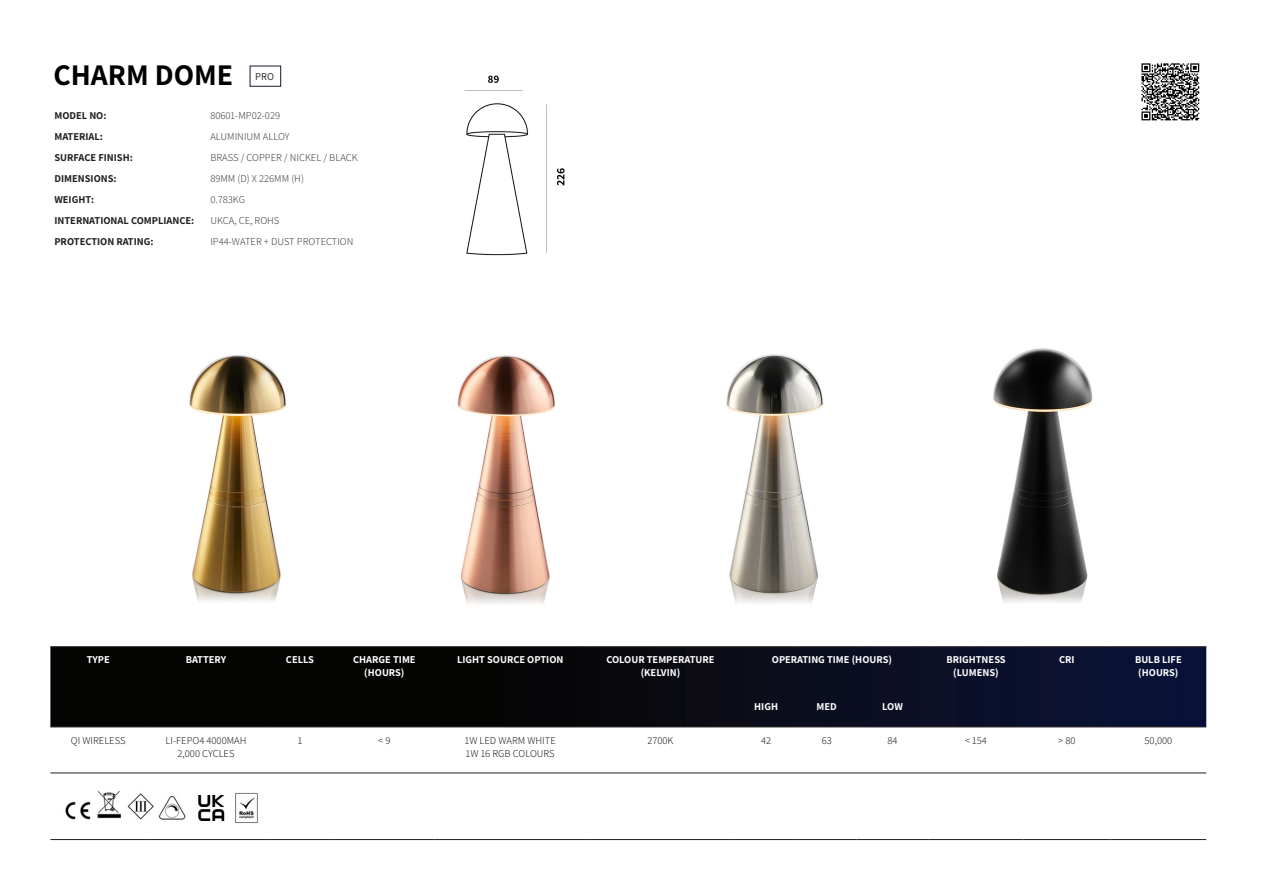
<style>
.page{position:relative;width:1263px;height:893px;background:#fff}
.page>*{position:absolute;margin:0;border:0;box-sizing:border-box;transform-origin:0 0}
.t1{font:700 30px "Assistant";color:#000}
.t2{font:700 10.5px/12.6px "Assistant";color:#fff;text-align:center}
.t3{font:300 10.5px "Assistant";color:#404040}
.t4{font:300 10.5px "Assistant";color:#231f20}
.t5{font:700 10.5px "Assistant";color:#231f20}
.t6{font:10.5px "Assistant";color:#231f20}
</style>
<div class="page">
<img style="left:1141px;top:63px;width:59px;height:58px">
<svg style="left:50px;top:647px;width:1156px;height:79px;background:#070a14"></svg>
<hr style="left:50px;top:646px;width:96px;height:1px;background:#231f20">
<hr style="left:146px;top:646px;width:120px;height:1px;background:#231f20">
<hr style="left:266px;top:646px;width:68px;height:1px;background:#231f20">
<hr style="left:334px;top:646px;width:101px;height:1px;background:#231f20">
<hr style="left:435px;top:646px;width:151px;height:1px;background:#231f20">
<hr style="left:586px;top:646px;width:149px;height:1px;background:#231f20">
<hr style="left:735px;top:646px;width:62px;height:1px;background:#231f20">
<hr style="left:797px;top:646px;width:59px;height:1px;background:#231f20">
<hr style="left:856px;top:646px;width:73px;height:1px;background:#231f20">
<hr style="left:929px;top:646px;width:94px;height:1px;background:#231f20">
<hr style="left:1023px;top:646px;width:87px;height:1px;background:#231f20">
<hr style="left:1110px;top:646px;width:96px;height:1px;background:#231f20">
<hr style="left:50px;top:726px;width:96px;height:1px;background:#231f20">
<hr style="left:146px;top:726px;width:120px;height:1px;background:#231f20">
<hr style="left:266px;top:726px;width:68px;height:1px;background:#231f20">
<hr style="left:334px;top:726px;width:101px;height:1px;background:#231f20">
<hr style="left:435px;top:726px;width:151px;height:1px;background:#231f20">
<hr style="left:586px;top:726px;width:149px;height:1px;background:#231f20">
<hr style="left:735px;top:726px;width:62px;height:1px;background:#231f20">
<hr style="left:797px;top:726px;width:59px;height:1px;background:#231f20">
<hr style="left:856px;top:726px;width:73px;height:1px;background:#231f20">
<hr style="left:929px;top:726px;width:94px;height:1px;background:#231f20">
<hr style="left:1023px;top:726px;width:87px;height:1px;background:#231f20">
<hr style="left:1110px;top:726px;width:96px;height:1px;background:#231f20">
<hr style="left:50px;top:773px;width:96px;height:1px;background:#231f20">
<hr style="left:146px;top:773px;width:120px;height:1px;background:#231f20">
<hr style="left:266px;top:773px;width:68px;height:1px;background:#231f20">
<hr style="left:334px;top:773px;width:101px;height:1px;background:#231f20">
<hr style="left:435px;top:773px;width:151px;height:1px;background:#231f20">
<hr style="left:586px;top:773px;width:149px;height:1px;background:#231f20">
<hr style="left:735px;top:773px;width:62px;height:1px;background:#231f20">
<hr style="left:797px;top:773px;width:59px;height:1px;background:#231f20">
<hr style="left:856px;top:773px;width:73px;height:1px;background:#231f20">
<hr style="left:929px;top:773px;width:94px;height:1px;background:#231f20">
<hr style="left:1023px;top:773px;width:87px;height:1px;background:#231f20">
<hr style="left:1110px;top:773px;width:96px;height:1px;background:#231f20">
<hr style="left:50px;top:839px;width:96px;height:1px;background:#231f20">
<hr style="left:146px;top:839px;width:120px;height:1px;background:#231f20">
<hr style="left:266px;top:839px;width:68px;height:1px;background:#231f20">
<hr style="left:334px;top:839px;width:101px;height:1px;background:#231f20">
<hr style="left:435px;top:839px;width:151px;height:1px;background:#231f20">
<hr style="left:586px;top:839px;width:149px;height:1px;background:#231f20">
<hr style="left:735px;top:839px;width:62px;height:1px;background:#231f20">
<hr style="left:797px;top:839px;width:59px;height:1px;background:#231f20">
<hr style="left:856px;top:839px;width:73px;height:1px;background:#231f20">
<hr style="left:929px;top:839px;width:94px;height:1px;background:#231f20">
<hr style="left:1023px;top:839px;width:87px;height:1px;background:#231f20">
<hr style="left:1110px;top:839px;width:96px;height:1px;background:#231f20">
<img style="left:65px;top:790px;width:193px;height:33px">
<img style="left:464px;top:75px;width:101px;height:181px">
<div style="left:250px;top:66px;width:31px;height:21px;border:1px solid #131a2f"></div>
<img style="left:457px;top:355px;width:98px;height:249px">
<img style="left:726px;top:354px;width:98px;height:249px">
<img style="left:993px;top:348px;width:100px;height:254px">
<img style="left:189px;top:354px;width:97px;height:248px">
<p class="t1" style="left:53px;top:54px;width:181px">CHARM DOME</p>
<p class="t6" style="left:255px;top:70px;width:20px">PRO</p>
<p class="t5" style="left:54px;top:108px;width:54px">MODEL NO:</p>
<p class="t5" style="left:54px;top:129px;width:50px">MATERIAL:</p>
<p class="t5" style="left:54px;top:150px;width:80px">SURFACE FINISH:</p>
<p class="t5" style="left:54px;top:171px;width:64px">DIMENSIONS:</p>
<p class="t5" style="left:54px;top:192px;width:41px">WEIGHT:</p>
<p class="t5" style="left:54px;top:213px;width:141px">INTERNATIONAL COMPLIANCE:</p>
<p class="t5" style="left:54px;top:234px;width:101px">PROTECTION RATING:</p>
<p class="t3" style="left:210px;top:108px;width:71px">80601-MP02-029</p>
<p class="t3" style="left:210px;top:129px;width:81px">ALUMINIUM ALLOY</p>
<p class="t3" style="left:210px;top:150px;width:149px">BRASS / COPPER / NICKEL / BLACK</p>
<p class="t3" style="left:210px;top:171px;width:95px">89MM (D) X 226MM (H)</p>
<p class="t3" style="left:210px;top:192px;width:36px">0.783KG</p>
<p class="t3" style="left:210px;top:213px;width:71px">UKCA, CE, ROHS</p>
<p class="t3" style="left:210px;top:234px;width:145px">IP44-WATER + DUST PROTECTION</p>
<p class="t2" style="left:87px;top:653px;width:24px">TYPE</p>
<p class="t2" style="left:186px;top:653px;width:42px">BATTERY</p>
<p class="t2" style="left:286px;top:653px;width:30px">CELLS</p>
<p class="t2" style="left:353px;top:653px;width:64px">CHARGE TIME (HOURS)</p>
<p class="t2" style="left:457px;top:653px;width:108px">LIGHT SOURCE OPTION</p>
<p class="t2" style="left:606px;top:653px;width:110px">COLOUR TEMPERATURE (KELVIN)</p>
<p class="t2" style="left:772px;top:653px;width:122px">OPERATING TIME (HOURS)</p>
<p class="t2" style="left:946px;top:653px;width:61px">BRIGHTNESS (LUMENS)</p>
<p class="t2" style="left:1059px;top:653px;width:17px">CRI</p>
<p class="t2" style="left:1135px;top:653px;width:48px">BULB LIFE (HOURS)</p>
<p class="t2" style="left:754px;top:699px;width:25px">HIGH</p>
<p class="t2" style="left:817px;top:699px;width:22px">MED</p>
<p class="t2" style="left:882px;top:699px;width:22px">LOW</p>
<p class="t4" style="left:71px;top:733px;width:56px">QI WIRELESS</p>
<p class="t4" style="left:166px;top:733px;width:82px">LI-FEPO4 4000MAH</p>
<p class="t4" style="left:177px;top:746px;width:59px">2,000 CYCLES</p>
<p class="t4" style="left:298px;top:733px;width:6px">1</p>
<p class="t4" style="left:378px;top:733px;width:14px">&lt; 9</p>
<p class="t4" style="left:465px;top:733px;width:93px">1W LED WARM WHITE</p>
<p class="t4" style="left:466px;top:746px;width:90px">1W 16 RGB COLOURS</p>
<p class="t4" style="left:647px;top:733px;width:28px">2700K</p>
<p class="t4" style="left:761px;top:733px;width:12px">42</p>
<p class="t4" style="left:822px;top:733px;width:12px">63</p>
<p class="t4" style="left:887px;top:733px;width:12px">84</p>
<p class="t4" style="left:965px;top:733px;width:23px">&lt; 154</p>
<p class="t4" style="left:1058px;top:733px;width:19px">&gt; 80</p>
<p class="t4" style="left:1144px;top:733px;width:29px">50,000</p>
</div>
